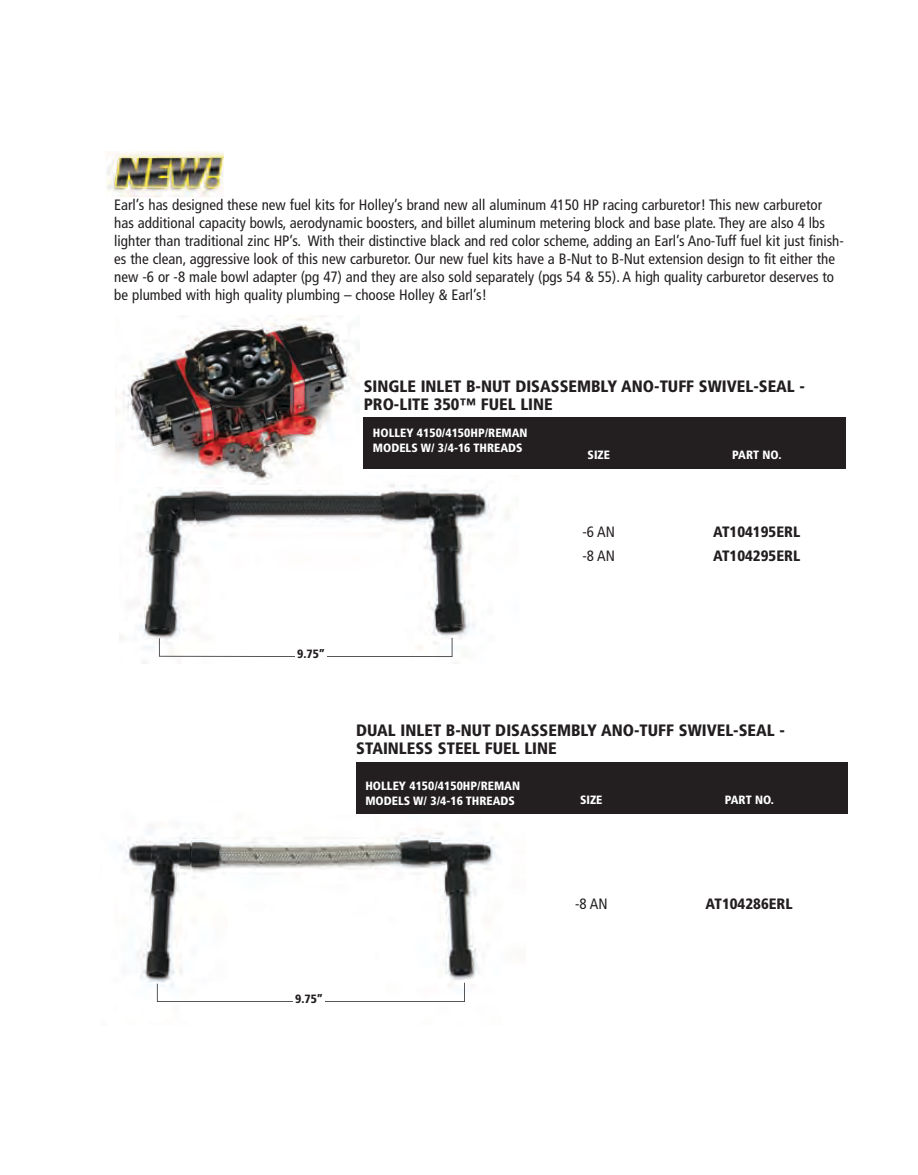
<style>
.page{position:relative;width:918px;height:1175px;background:#fff}
.page>*{position:absolute;margin:0;border:0;box-sizing:border-box;transform-origin:0 0}
.t1{font:900 condensed 16.5px/18px "Frutiger";color:#231f20}
.t2{font:condensed 15px/18px "Frutiger";color:#231f20}
.t3{font:900 condensed 15px "Frutiger";color:#231f20}
.t4{font:900 condensed 12px/15px "Frutiger";color:#fff}
.t5{font:900 condensed 12px "Frutiger";color:#231f20}
</style>
<div class="page">
<img style="left:119px;top:813px;width:407px;height:189px">
<div style="left:364px;top:417px;width:482px;height:52px;background:#231f20"></div>
<div style="left:356px;top:762px;width:491px;height:51px;background:#231f20"></div>
<svg style="left:157px;top:982px;width:308px;height:19px"></svg>
<div style="left:293px;top:992px;width:32px;height:20px;background:#fff"></div>
<img style="left:120px;top:484px;width:388px;height:173px">
<svg style="left:159px;top:638px;width:293px;height:19px"></svg>
<div style="left:295px;top:647px;width:32px;height:19px;background:#fff"></div>
<img style="left:116px;top:315px;width:244px;height:170px">
<img style="left:106px;top:152px;width:118px;height:45px">
<img style="left:106px;top:157px;width:118px;height:1px">
<p class="t2" style="left:114px;top:196px;width:731px">Earl’s has designed these new fuel kits for Holley’s brand new all aluminum 4150 HP racing carburetor! This new carburetor has additional capacity bowls, aerodynamic boosters, and billet aluminum metering block and base plate. They are also 4 lbs lighter than traditional zinc HP’s. With their distinctive black and red color scheme, adding an Earl’s Ano-Tuff fuel kit just finish&shy;es the clean, aggressive look of this new carburetor. Our new fuel kits have a B-Nut to B-Nut extension design to fit either the new -6 or -8 male bowl adapter (pg 47) and they are also sold separately (pgs 54 &amp; 55). A high quality carburetor deserves to be plumbed with high quality plumbing – choose Holley &amp; Earl’s!</p>
<p class="t1" style="left:364px;top:378px;width:443px">SINGLE INLET B-NUT DISASSEMBLY ANO-TUFF SWIVEL-SEAL -<br>PRO-LITE 350™ FUEL LINE</p>
<p class="t4" style="left:373px;top:425px;width:156px">HOLLEY 4150/4150HP/REMAN<br>MODELS W/ 3/4-16 THREADS</p>
<p class="t4" style="left:588px;top:447px;width:24px">SIZE</p>
<p class="t4" style="left:732px;top:447px;width:51px">PART NO.</p>
<p class="t2" style="left:583px;top:523px;width:34px">-6 AN</p>
<p class="t3" style="left:713px;top:523px;width:89px">AT104195ERL</p>
<p class="t2" style="left:583px;top:547px;width:34px">-8 AN</p>
<p class="t3" style="left:713px;top:547px;width:89px">AT104295ERL</p>
<p class="t5" style="left:297px;top:646px;width:30px">9.75”</p>
<p class="t1" style="left:356px;top:721px;width:430px">DUAL INLET B-NUT DISASSEMBLY ANO-TUFF SWIVEL-SEAL -<br>STAINLESS STEEL FUEL LINE</p>
<p class="t4" style="left:365px;top:778px;width:156px">HOLLEY 4150/4150HP/REMAN<br>MODELS W/ 3/4-16 THREADS</p>
<p class="t4" style="left:580px;top:792px;width:24px">SIZE</p>
<p class="t4" style="left:725px;top:792px;width:51px">PART NO.</p>
<p class="t5" style="left:295px;top:992px;width:30px">9.75”</p>
<p class="t2" style="left:575px;top:895px;width:34px">-8 AN</p>
<p class="t3" style="left:706px;top:894px;width:89px">AT104286ERL</p>
</div>
